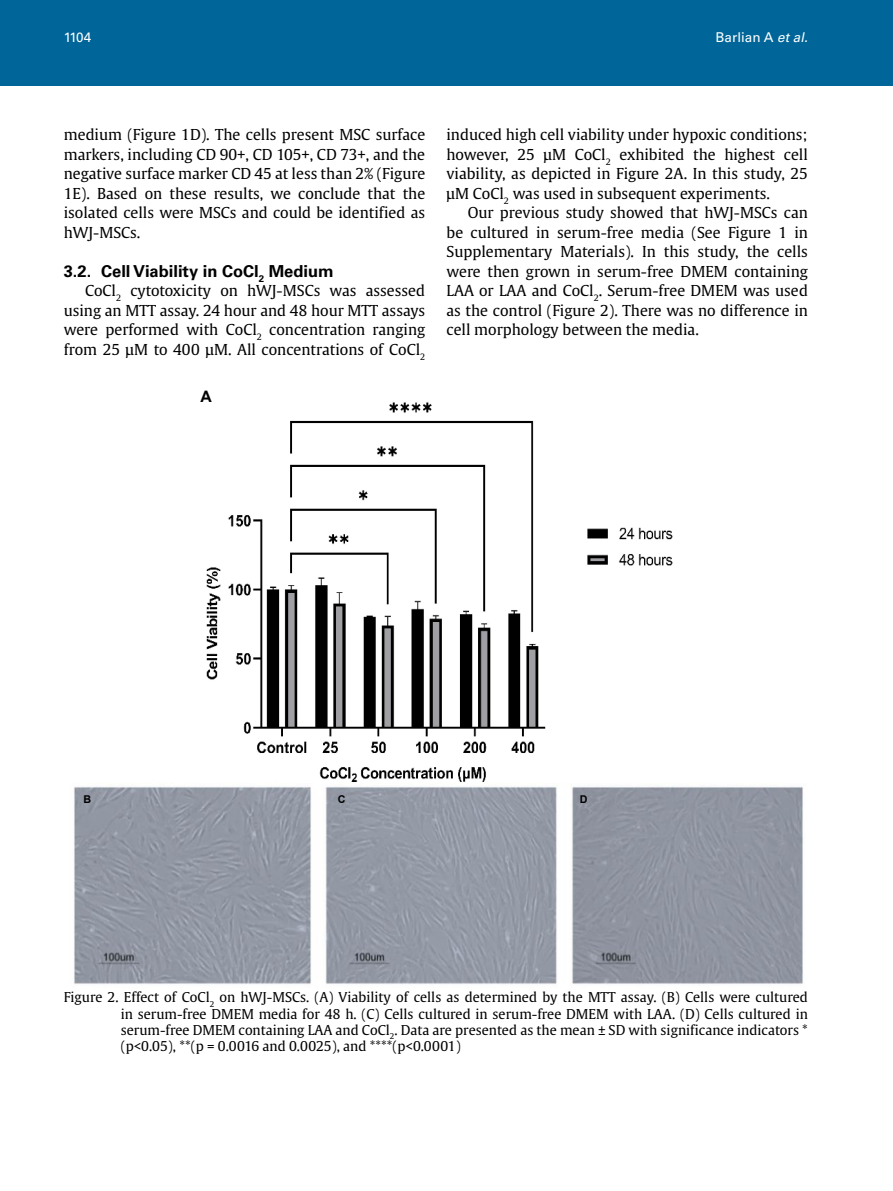
<style>
.page{position:relative;width:893px;height:1191px;background:#fff}
.page>*{position:absolute;margin:0;border:0;box-sizing:border-box;transform-origin:0 0}
.t1{font:700 16.5px "Univers LT Std";color:#000}
.t2{font:700 15.75px "Arial";color:#000}
.t3{font:15px/19.5px "Gulliver";color:#000;text-align:justify}
.t4{font:13.5px/16.2px "Gulliver";color:#000;text-align:justify}
.t5{font:13.5px "Univers LT Std";color:#fff}
.t6{font:700 10.65px "Arial";color:#000}
.s1{font-style:italic}
</style>
<div class="page">
<img style="left:206px;top:402px;width:467px;height:380px">
<div style="left:197px;top:389px;width:25px;height:49px;background:#fff"></div>
<img style="left:74px;top:786px;width:729px;height:198px">
<img style="left:77px;top:792px;width:21px;height:42px">
<img style="left:331px;top:792px;width:21px;height:42px">
<img style="left:573px;top:792px;width:21px;height:42px">
<div style="left:0;top:0;width:893px;height:85px;background:#069"></div>
<p class="t5" style="left:64px;top:30px;width:29px">1104</p>
<p class="t5" style="left:716px;top:30px;width:97px">Barlian A <span class="s1">etal.</span></p>
<p class="t3" style="left:64px;top:125px;width:363px">medium (Figure 1D). The cells present MSC surface markers, including CD 90+, CD 105+, CD 73+, and the negative surface marker CD 45 at less than 2% (Figure 1E). Based on these results, we conclude that the isolated cells were MSCs and could be identified as hWJ-MSCs.</p>
<p class="t1" style="left:64px;top:261px;width:271px">3.2. Cell Viability in CoCl<sub>2</sub> Medium</p>
<p class="t3" style="left:64px;top:281px;width:363px;text-indent:21px">CoCl<sub>2</sub> cytotoxicity on hWJ-MSCs was assessed using an MTT assay. 24 hour and 48 hour MTT assays were performed with CoCl<sub>2</sub> concentration ranging from 25 µM to 400 µM. All concentrations of CoCl<sub>2</sub></p>
<p class="t2" style="left:200px;top:385px;width:13px">A</p>
<p class="t3" style="left:446px;top:125px;width:363px">induced high cell viability under hypoxic conditions; however, 25 µM CoCl<sub>2</sub> exhibited the highest cell viability, as depicted in Figure 2A. In this study, 25 µM CoCl<sub>2</sub> was used in subsequent experiments.</p>
<p class="t3" style="left:446px;top:203px;width:363px;text-indent:21px">Our previous study showed that hWJ-MSCs can be cultured in serum-free media (See Figure 1 in Supplementary Materials). In this study, the cells were then grown in serum-free DMEM containing LAA or LAA and CoCl<sub>2</sub>. Serum-free DMEM was used as the control (Figure 2). There was no difference in cell morphology between the media.</p>
<p class="t6" style="left:84px;top:791px;width:9px">B</p>
<p class="t6" style="left:338px;top:791px;width:9px">C</p>
<p class="t6" style="left:580px;top:791px;width:9px">D</p>
<p class="t4" style="left:121px;top:989px;width:689px;text-indent:-57px">Figure 2. Effect of CoCl<sub>2</sub> on hWJ-MSCs. (A) Viability of cells as determined by the MTT assay. (B) Cells were cultured in serum-free DMEM media for 48 h. (C) Cells cultured in serum-free DMEM with LAA. (D) Cells cultured in serum-free DMEM containing LAA and CoCl<sub>2</sub>. Data are presented as the mean ± SD with significance indicators * (p&lt;0.05), **(p = 0.0016 and 0.0025), and ****(p&lt;0.0001)</p>
</div>
